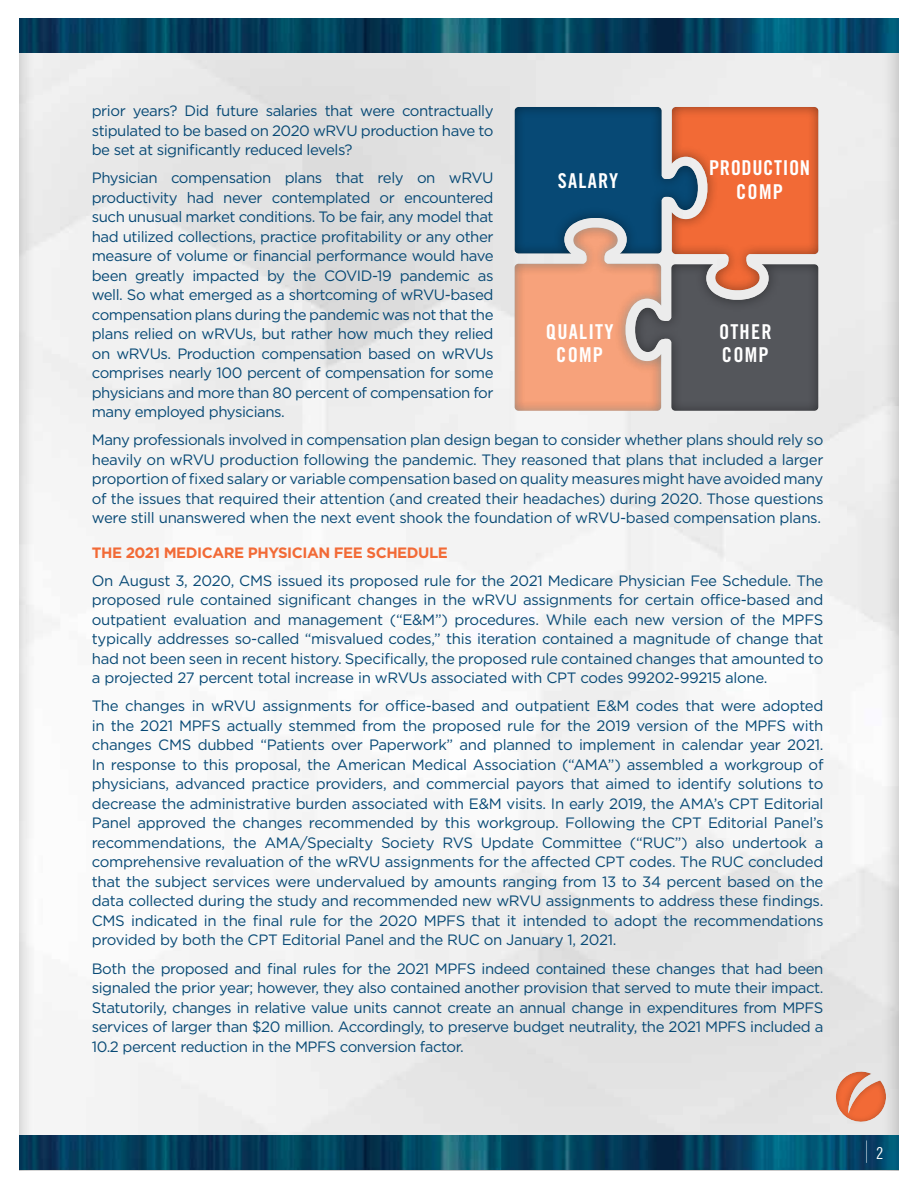
<style>
.page{position:relative;width:918px;height:1188px;background:#fff}
.page>*{position:absolute;margin:0;border:0;box-sizing:border-box;transform-origin:0 0}
.t1{font:20.4px/23.4px "Trade Gothic Bold Cond Twenty";letter-spacing:.06em;color:#fff;text-align:center}
.t2{font:20.4px/23.4px "Trade Gothic Bold Cond Twenty";letter-spacing:.03em;color:#fff;text-align:center}
.t3{font:16.5px "Trade Gothic Cond Eighteen";color:#fff}
.t4{font:15px/19.5px "Gotham";letter-spacing:-.03em;color:#074975;text-align:justify}
.t5{font:700 15px "Gotham";letter-spacing:-.03em;color:#f26a36}
</style>
<div class="page">
<div style="left:19px;top:18px;width:881px;height:1153px;background:#000;opacity:.27"></div>
<img style="left:19px;top:1135px;width:879px;height:35px">
<img style="left:19px;top:18px;width:879px;height:35px">
<svg style="left:824px;top:1059px;width:75px;height:75px;background:#e3bdae"></svg>
<svg style="left:866px;top:1140px;width:1px;height:23px"></svg>
<div style="left:512px;top:106px;width:308px;height:307px;background:#000;opacity:.46"></div>
<p class="t4" style="left:92px;top:101px;width:403px">prior years? Did future salaries that were contractually stipulated to be based on 2020 wRVU production have to be set at significantly reduced levels?</p>
<p class="t4" style="left:92px;top:168px;width:403px">Physician compensation plans that rely on wRVU productivity had never contemplated or encountered such unusual market conditions. To be fair, any model that had utilized collections, practice profitability or any other measure of volume or financial performance would have been greatly impacted by the COVID-19 pandemic as well. So what emerged as a shortcoming of wRVU-based compensation plans during the pandemic was not that the plans relied on wRVUs, but rather how much they relied on wRVUs. Production compensation based on wRVUs comprises nearly 100 percent of compensation for some physicians and more than 80 percent of compensation for many employed physicians.</p>
<p class="t4" style="left:92px;top:430px;width:733px">Many professionals involved in compensation plan design began to consider whether plans should rely so heavily on wRVU production following the pandemic. They reasoned that plans that included a larger proportion of fixed salary or variable compensation based on quality measures might have avoided many of the issues that required their attention (and created their headaches) during 2020. Those questions were still unanswered when the next event shook the foundation of wRVU-based compensation plans.</p>
<p class="t5" style="left:92px;top:544px;width:358px">THE 2021 MEDICARE PHYSICIAN FEE SCHEDULE</p>
<p class="t4" style="left:92px;top:570px;width:733px">On August 3, 2020, CMS issued its proposed rule for the 2021 Medicare Physician Fee Schedule. The proposed rule contained significant changes in the wRVU assignments for certain office-based and outpatient evaluation and management (“E&amp;M”) procedures. While each new version of the MPFS typically addresses so-called “misvalued codes,” this iteration contained a magnitude of change that had not been seen in recent history. Specifically, the proposed rule contained changes that amounted to a projected 27 percent total increase in wRVUs associated with CPT codes 99202-99215 alone.</p>
<p class="t4" style="left:92px;top:696px;width:733px">The changes in wRVU assignments for office-based and outpatient E&amp;M codes that were adopted in the 2021 MPFS actually stemmed from the proposed rule for the 2019 version of the MPFS with changes CMS dubbed “Patients over Paperwork” and planned to implement in calendar year 2021.<br>In response to this proposal, the American Medical Association (“AMA”) assembled a workgroup of physicians, advanced practice providers, and commercial payors that aimed to identify solutions to decrease the administrative burden associated with E&amp;M visits. In early 2019, the AMA’s CPT Editorial Panel approved the changes recommended by this workgroup. Following the CPT Editorial Panel’s recommendations, the AMA/Specialty Society RVS Update Committee (“RUC”) also undertook a comprehensive revaluation of the wRVU assignments for the affected CPT codes. The RUC concluded that the subject services were undervalued by amounts ranging from 13 to 34 percent based on the data collected during the study and recommended new wRVU assignments to address these findings.<br>CMS indicated in the final rule for the 2020 MPFS that it intended to adopt the recommendations provided by both the CPT Editorial Panel and the RUC on January 1, 2021.</p>
<p class="t4" style="left:92px;top:958px;width:733px">Both the proposed and final rules for the 2021 MPFS indeed contained these changes that had been signaled the prior year; however, they also contained another provision that served to mute their impact.<br>Statutorily, changes in relative value units cannot create an annual change in expenditures from MPFS services of larger than $20 million. Accordingly, to preserve budget neutrality, the 2021 MPFS included a 10.2 percent reduction in the MPFS conversion factor.</p>
<h1 class="t2" style="left:709px;top:156px;width:103px">PRODUCTION<br>COMP</h1>
<h1 class="t1" style="left:558px;top:168px;width:62px">SALARY</h1>
<h1 class="t1" style="left:546px;top:320px;width:69px">QUALITY<br>COMP</h1>
<h1 class="t1" style="left:719px;top:320px;width:54px;text-align:left">OTHER<br>COMP</h1>
<p class="t3" style="left:876px;top:1143px;width:9px">2</p>
</div>
